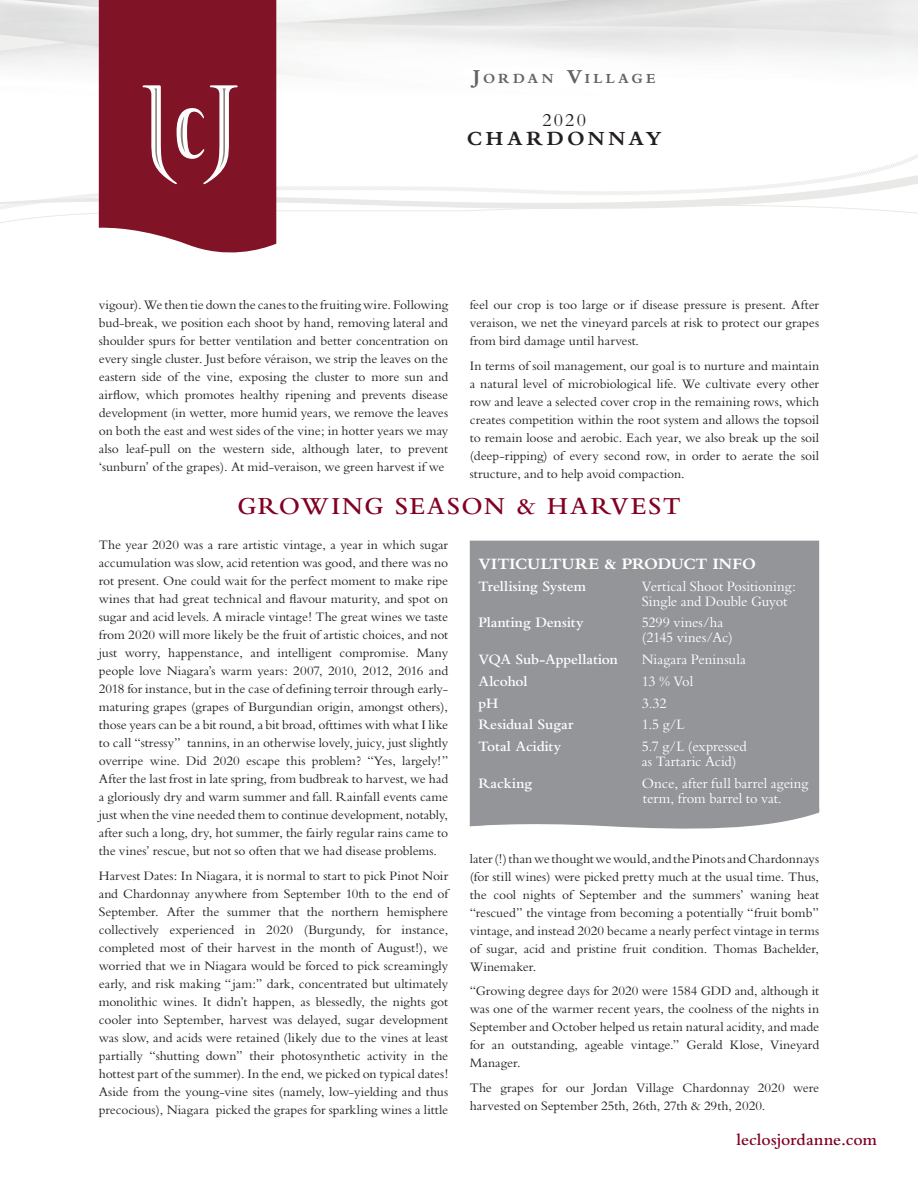
<style>
.page{position:relative;width:918px;height:1188px;background:#fff}
.page>*{position:absolute;margin:0;border:0;box-sizing:border-box;transform-origin:0 0}
.t1{font:600 25.5px "Bembo";letter-spacing:.065em;color:#820123}
.t2{font:700 21px "Bembo";letter-spacing:.155em;color:#231f20}
.t3{font:18.9px "Bembo";color:#231f20}
.t4{font:600 17.25px "Bembo";color:#820123}
.t5{font:700 16.5px "Bembo";letter-spacing:.005em;color:#fff}
.t6{font:15px/15px "Bembo";letter-spacing:-.005em;color:#fff}
.t7{font:600 15px "Bembo";color:#fff}
.t8{font:700 14.55px "Bembo";letter-spacing:.245em;color:#636366}
.t9{font:13.5px/18px "Bembo";letter-spacing:-.005em;color:#231f20;text-align:justify}
.s1{font-size:20.7px}
</style>
<div class="page">
<svg style="left:99px;top:0;width:177px;height:252px;fill:#811326"></svg>
<svg style="left:0;top:85px;width:918px;height:142px"></svg>
<div style="left:470px;top:541px;width:349px;height:267px;background:#939598"></div>
<svg style="left:470px;top:808px;width:349px;height:21px"></svg>
<p class="t8" style="left:473px;top:70px;width:184px"><span class="s1">J</span>ORDAN <span class="s1">V</span>ILLAGE</p>
<h3 class="t3" style="left:542px;top:109px;width:45px">2020</h3>
<h2 class="t2" style="left:467px;top:127px;width:196px">CHARDONNAY</h2>
<p class="t9" style="left:99px;top:296px;width:351px">vigour). We then tie down the canes to the fruiting wire. Following bud-break, we position each shoot by hand, removing lateral and shoulder spurs for better ventilation and better concentration on every single cluster. Just before véraison, we strip the leaves on the eastern side of the vine, exposing the cluster to more sun and airflow, which promotes healthy ripening and prevents disease development (in wetter, more humid years, we remove the leaves on both the east and west sides of the vine; in hotter years we may also leaf-pull on the western side, although later, to prevent ‘sunburn’ of the grapes). At mid-veraison, we green harvest if we</p>
<p class="t9" style="left:470px;top:296px;width:351px">feel our crop is too large or if disease pressure is present. After veraison, we net the vineyard parcels at risk to protect our grapes from bird damage until harvest.</p>
<p class="t9" style="left:470px;top:356px;width:351px">In terms of soil management, our goal is to nurture and maintain a natural level of microbiological life. We cultivate every other row and leave a selected cover crop in the remaining rows, which creates competition within the root system and allows the topsoil to remain loose and aerobic. Each year, we also break up the soil (deep-ripping) of every second row, in order to aerate the soil structure, and to help avoid compaction.</p>
<h1 class="t1" style="left:237px;top:491px;width:445px">GROWING SEASON &amp; HARVEST</h1>
<p class="t9" style="left:99px;top:536px;width:351px">The year 2020 was a rare artistic vintage, a year in which sugar accumulation was slow, acid retention was good, and there was no rot present. One could wait for the perfect moment to make ripe wines that had great technical and flavour maturity, and spot on sugar and acid levels. A miracle vintage! The great wines we taste from 2020 will more likely be the fruit of artistic choices, and not just worry, happenstance, and intelligent compromise. Many people love Niagara’s warm years: 2007, 2010, 2012, 2016 and 2018 for instance, but in the case of defining terroir through early&shy;maturing grapes (grapes of Burgundian origin, amongst others), those years can be a bit round, a bit broad, ofttimes with what I like to call “stressy” tannins, in an otherwise lovely, juicy, just slightly overripe wine. Did 2020 escape this problem? “Yes, largely!” After the last frost in late spring, from budbreak to harvest, we had a gloriously dry and warm summer and fall. Rainfall events came just when the vine needed them to continue development, notably, after such a long, dry, hot summer, the fairly regular rains came to the vines’ rescue, but not so often that we had disease problems.</p>
<p class="t9" style="left:99px;top:866px;width:351px">Harvest Dates: In Niagara, it is normal to start to pick Pinot Noir and Chardonnay anywhere from September 10th to the end of September. After the summer that the northern hemisphere collectively experienced in 2020 (Burgundy, for instance, completed most of their harvest in the month of August!), we worried that we in Niagara would be forced to pick screamingly early, and risk making “jam:” dark, concentrated but ultimately monolithic wines. It didn’t happen, as blessedly, the nights got cooler into September, harvest was delayed, sugar development was slow, and acids were retained (likely due to the vines at least partially “shutting down” their photosynthetic activity in the hottest part of the summer). In the end, we picked on typical dates!<br>Aside from the young-vine sites (namely, low-yielding and thus precocious), Niagara picked the grapes for sparkling wines a little</p>
<p class="t5" style="left:478px;top:554px;width:279px">VITICULTURE &amp; PRODUCT INFO</p>
<p class="t7" style="left:478px;top:577px;width:109px">Trellising System</p>
<p class="t6" style="left:642px;top:578px;width:155px">Vertical Shoot Positioning:<br>Single and Double Guyot</p>
<p class="t7" style="left:478px;top:614px;width:106px">Planting Density</p>
<p class="t6" style="left:642px;top:615px;width:92px">5299 vines/ha (2145 vines/Ac)</p>
<p class="t7" style="left:478px;top:651px;width:141px">VQA Sub-Appellation</p>
<p class="t6" style="left:642px;top:652px;width:105px">Niagara Peninsula</p>
<p class="t7" style="left:478px;top:673px;width:51px">Alcohol</p>
<p class="t6" style="left:642px;top:673px;width:53px">13 % Vol</p>
<p class="t7" style="left:478px;top:694px;width:21px">pH</p>
<p class="t6" style="left:642px;top:695px;width:26px">3.32</p>
<p class="t7" style="left:478px;top:716px;width:97px">Residual Sugar</p>
<p class="t6" style="left:642px;top:717px;width:44px">1.5 g/L</p>
<p class="t7" style="left:478px;top:738px;width:84px">Total Acidity</p>
<p class="t6" style="left:642px;top:739px;width:106px">5.7 g/L (expressed as Tartaric Acid)</p>
<p class="t7" style="left:478px;top:775px;width:55px">Racking</p>
<p class="t6" style="left:642px;top:775px;width:168px">Once, after full barrel ageing term, from barrel to vat.</p>
<p class="t9" style="left:470px;top:849px;width:351px">later (!) than we thought we would, and the Pinots and Chardonnays (for still wines) were picked pretty much at the usual time. Thus, the cool nights of September and the summers’ waning heat “rescued” the vintage from becoming a potentially “fruit bomb” vintage, and instead 2020 became a nearly perfect vintage in terms of sugar, acid and pristine fruit condition. Thomas Bachelder, Winemaker.</p>
<p class="t9" style="left:470px;top:982px;width:351px">“Growing degree days for 2020 were 1584 GDD and, although it was one of the warmer recent years, the coolness of the nights in September and October helped us retain natural acidity, and made for an outstanding, ageable vintage.” Gerald Klose, Vineyard Manager.</p>
<p class="t9" style="left:470px;top:1079px;width:351px">The grapes for our Jordan Village Chardonnay 2020 were harvested on September 25th, 26th, 27th &amp; 29th, 2020.</p>
<p class="t4" style="left:737px;top:1130px;width:142px">leclosjordanne.com</p>
</div>
